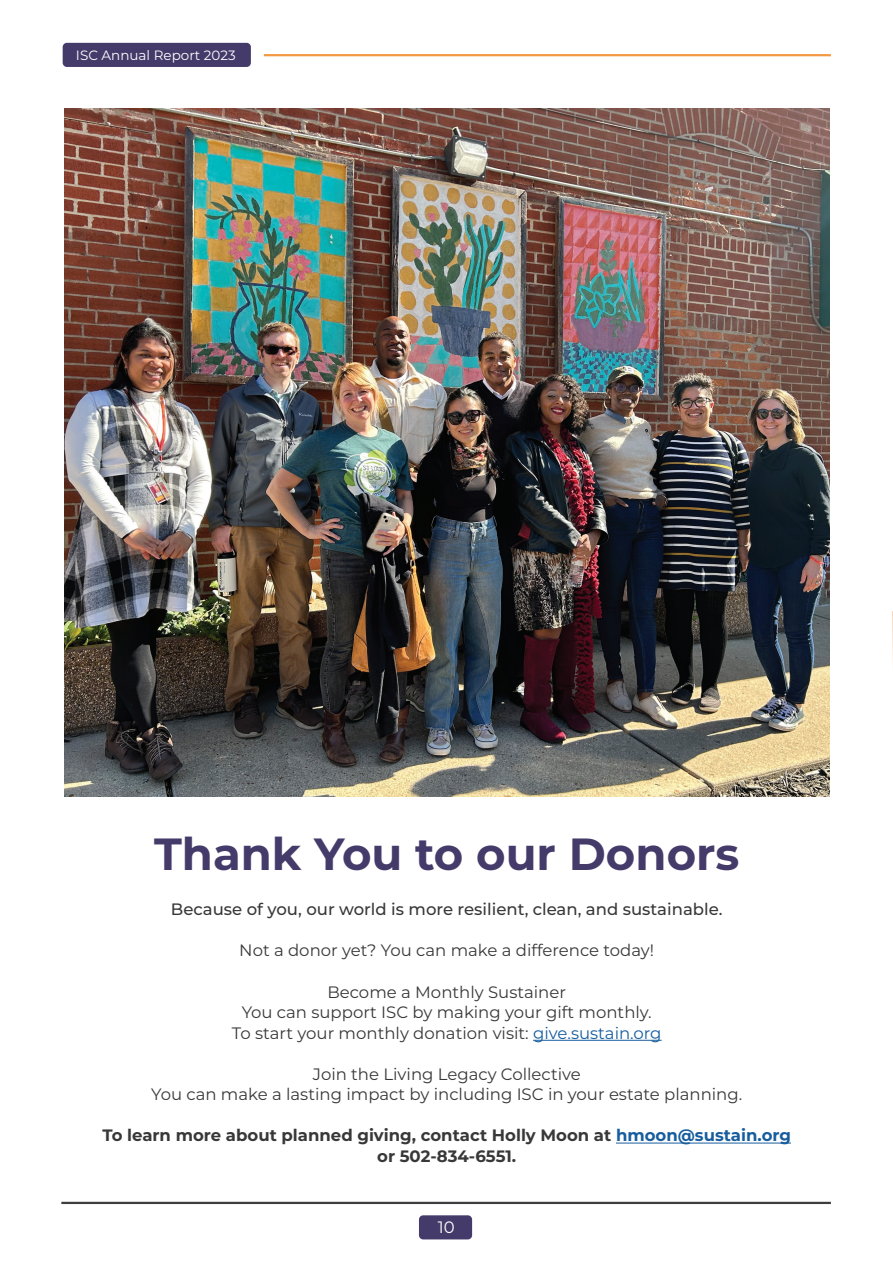
<style>
.page{position:relative;width:893px;height:1263px;background:#fff}
.page>*{position:absolute;margin:0;border:0;box-sizing:border-box;transform-origin:0 0}
.t1{font:700 45px "Montserrat";color:#453b6a}
.t2{font:16.5px/20.5px "Montserrat";color:#373837;text-align:center}
.t3{font:700 16.5px/20.5px "Montserrat";color:#373837;text-align:center}
.t4{font:500 16.5px "Montserrat";color:#373837}
.t5{font:16.5px "Montserrat";color:#fff}
.t6{font:13.5px "Montserrat";color:#fff}
.s1{color:#175d9e}
</style>
<div class="page">
<hr style="left:892px;top:611px;width:1px;height:60px;background:#f3964c">
<img style="left:64px;top:108px;width:765px;height:688px">
<hr style="left:533px;top:1040px;width:129px;height:1px;background:#175d9e">
<hr style="left:616px;top:1143px;width:175px;height:1px;background:#175d9e">
<div style="left:63px;top:43px;width:188px;height:24px;background:#453b6a;border-radius:4px"></div>
<div style="left:419px;top:1215px;width:53px;height:24px;background:#453b6a;border-radius:4px"></div>
<hr style="left:264px;top:54px;width:567px;height:2px;background:#f39943">
<hr style="left:61px;top:1202px;width:770px;height:2px;background:#3e3e3f">
<p class="t6" style="left:76px;top:46px;width:161px">ISC Annual Report 2023</p>
<h1 class="t1" style="left:154px;top:822px;width:587px">Thank You to our Donors</h1>
<p class="t4" style="left:171px;top:898px;width:553px">Because of you, our world is more resilient, clean, and sustainable.</p>
<p class="t2" style="left:239px;top:940px;width:416px">Not a donor yet? You can make a difference today!</p>
<p class="t2" style="left:232px;top:981px;width:431px">Become a Monthly Sustainer<br>You can support ISC by making your gift monthly.<br>To start your monthly donation visit: <span class="s1">give.sustain.org</span></p>
<p class="t2" style="left:151px;top:1063px;width:593px">Join the Living Legacy Collective<br>You can make a lasting impact by including ISC in your estate planning.</p>
<p class="t3" style="left:103px;top:1124px;width:690px">To learn more about planned giving, contact Holly Moon at <span class="s1">hmoon@sustain.org </span>or 502-834-6551.</p>
<p class="t5" style="left:438px;top:1216px;width:18px">10</p>
</div>
